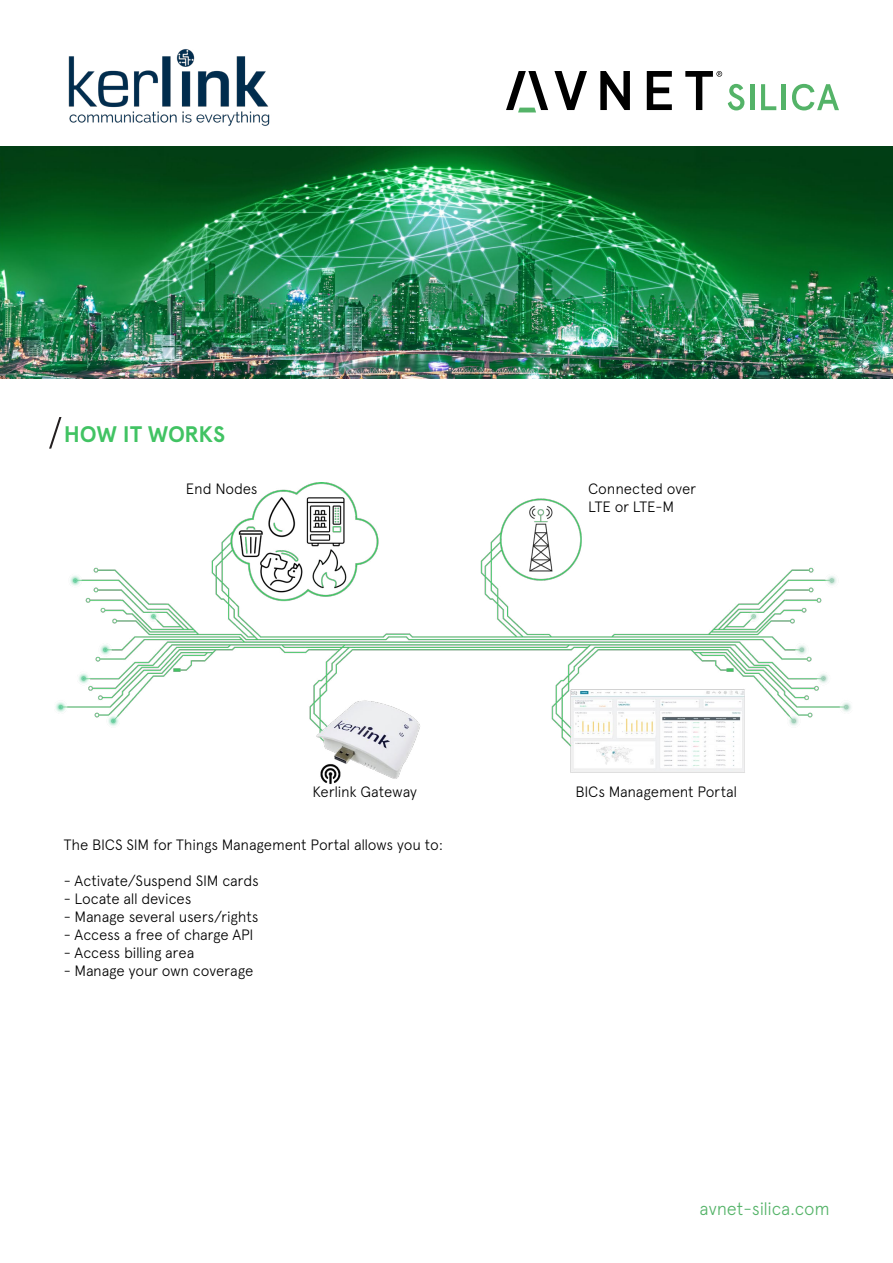
<style>
.page{position:relative;width:893px;height:1263px;background:#fff}
.page>*{position:absolute;margin:0;border:0;box-sizing:border-box;transform-origin:0 0}
.t1{font:700 22.5px "Apercu Avnet";letter-spacing:-.015em;color:#41c363}
.t2{font:300 18px "Apercu Avnet";letter-spacing:-.01em;color:#54b368}
.t3{font:300 15px/18px "Apercu Avnet";letter-spacing:-.01em;color:#000}
</style>
<div class="page">
<svg style="left:728px;top:84px;width:16px;height:26px"></svg>
<hr style="left:750px;top:84px;width:4px;height:26px;background:#54b368">
<svg style="left:761px;top:84px;width:15px;height:26px"></svg>
<hr style="left:782px;top:84px;width:4px;height:26px;background:#54b368">
<svg style="left:792px;top:84px;width:47px;height:26px"></svg>
<svg style="left:506px;top:71px;width:42px;height:41px"></svg>
<svg style="left:647px;top:71px;width:25px;height:39px"></svg>
<svg style="left:554px;top:71px;width:33px;height:39px"></svg>
<svg style="left:600px;top:71px;width:30px;height:39px"></svg>
<svg style="left:685px;top:71px;width:37px;height:39px"></svg>
<img style="left:0;top:147px;width:893px;height:231px">
<img style="left:68px;top:49px;width:202px;height:77px">
<img style="left:55px;top:482px;width:796px;height:303px">
<svg style="left:49px;top:417px;width:13px;height:32px"></svg>
<h1 class="t1" style="left:64px;top:417px;width:163px">HOW IT WORKS</h1>
<p class="t3" style="left:186px;top:478px;width:73px">End Nodes</p>
<p class="t3" style="left:588px;top:478px;width:109px">Connected over<br>LTE or LTE-M</p>
<p class="t3" style="left:312px;top:782px;width:106px">Kerlink Gateway</p>
<p class="t3" style="left:575px;top:782px;width:163px">BICs Management Portal</p>
<p class="t3" style="left:64px;top:834px;width:381px">The BICS SIM for Things Management Portal allows you to:</p>
<p class="t3" style="left:64px;top:870px;width:197px">- Activate/Suspend SIM cards</p>
<p class="t3" style="left:64px;top:888px;width:129px">- Locate all devices</p>
<p class="t3" style="left:64px;top:906px;width:196px">- Manage several users/rights</p>
<p class="t3" style="left:64px;top:924px;width:191px">- Access a free of charge API</p>
<p class="t3" style="left:64px;top:942px;width:132px">- Access billing area</p>
<p class="t3" style="left:64px;top:960px;width:191px">- Manage your own coverage</p>
<p class="t2" style="left:700px;top:1195px;width:132px">avnet-silica.com</p>
</div>
